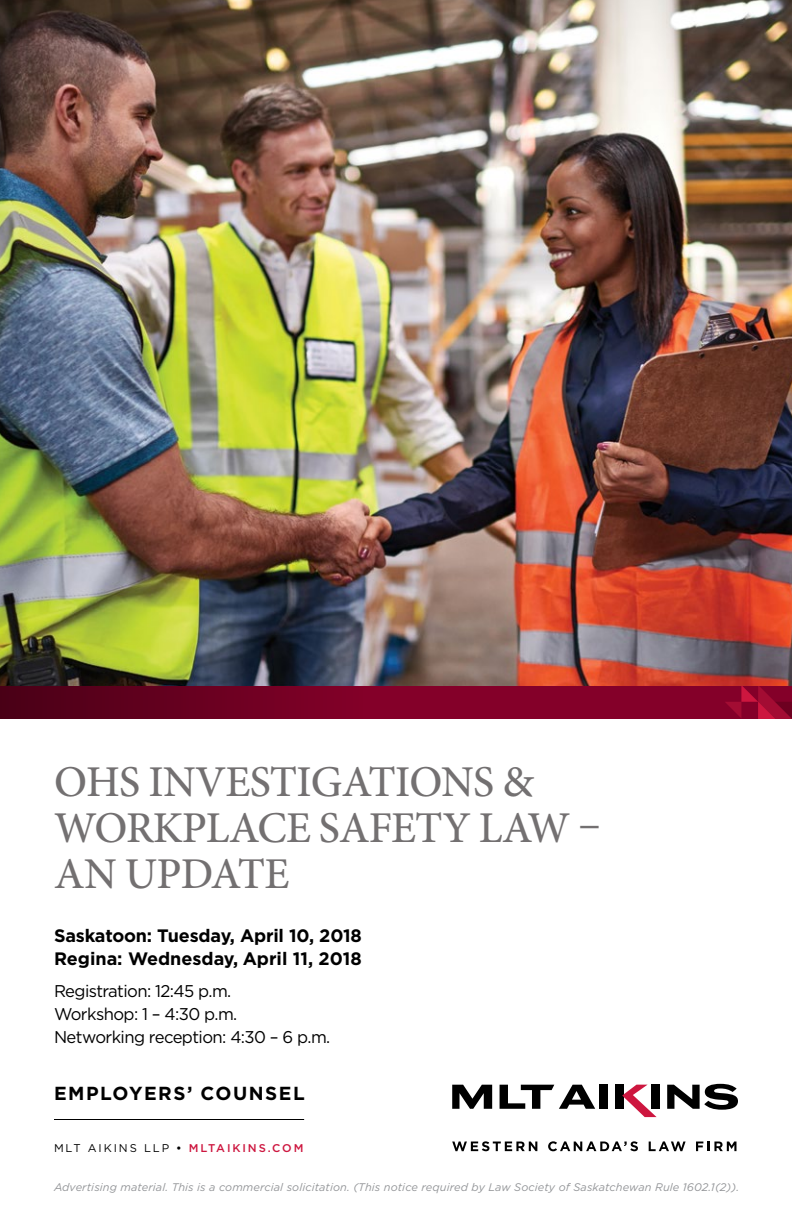
<style>
.page{position:relative;width:792px;height:1224px;background:#fff}
.page>*{position:absolute;margin:0;border:0;box-sizing:border-box;transform-origin:0 0}
.t1{font:500 44px/46px "Minion Pro";letter-spacing:-.02em;color:#737071}
.t2{font:700 18.8px "Gotham HTF";letter-spacing:.08em;color:#000}
.t3{font:700 18px/23px "Gotham HTF";letter-spacing:-.01em;color:#000}
.t4{font:17px/23px "Gotham HTF";letter-spacing:-.035em;color:#000}
.t5{font:500 11.2px "Gotham HTF";letter-spacing:.17em;color:#cd163f}
.t6{font:italic 11px "Gotham HTF";letter-spacing:.01em;color:#939598}
.s1{font-weight:400;color:#000}
.s2{color:#000}
</style>
<div class="page">
<div style="left:0;top:685px;width:792px;height:34px;background:#840029"></div>
<svg style="left:725px;top:685px;width:67px;height:34px"></svg>
<div style="left:0;top:685px;width:477px;height:34px;background:linear-gradient(to right,#4c0017,#8e002c)"></div>
<img style="left:0;top:0;width:792px;height:685px">
<div style="left:615px;top:1085px;width:8px;height:24px;background:#000"></div>
<svg style="left:452px;top:1085px;width:40px;height:24px"></svg>
<svg style="left:500px;top:1085px;width:95px;height:24px"></svg>
<div style="left:599px;top:1085px;width:8px;height:24px;background:#000"></div>
<div style="left:652px;top:1085px;width:8px;height:24px;background:#000"></div>
<svg style="left:667px;top:1084px;width:71px;height:26px"></svg>
<svg style="left:622px;top:1085px;width:35px;height:32px"></svg>
<svg style="left:452px;top:1141px;width:85px;height:10px"></svg>
<svg style="left:548px;top:1141px;width:90px;height:10px"></svg>
<svg style="left:649px;top:1141px;width:37px;height:10px"></svg>
<svg style="left:696px;top:1142px;width:40px;height:9px"></svg>
<hr style="left:54px;top:1119px;width:250px;height:1px;background:#000">
<h1 class="t1" style="left:54px;top:759px;width:548px">OHS INVESTIGATIONS &amp;<br>WORKPLACE SAFETY LAW –<br>AN UPDATE</h1>
<h3 class="t3" style="left:54px;top:923px;width:309px">Saskatoon: Tuesday, April 10, 2018<br>Regina: Wednesday, April 11, 2018</h3>
<h3 class="t4" style="left:54px;top:979px;width:278px">Registration: 12:45 p.m.<br>Workshop: 1 – 4:30 p.m.<br>Networking reception: 4:30 – 6 p.m.</h3>
<h2 class="t2" style="left:54px;top:1082px;width:252px">EMPLOYERS’ COUNSEL</h2>
<p class="t5" style="left:54px;top:1142px;width:251px"><span class="s1">MLT AIKINS LLP</span> <span class="s2">•</span> MLTAIKINS.COM</p>
<p class="t6" style="left:54px;top:1181px;width:687px">Advertising material. This is a commercial solicitation. (This notice required by Law Society of Saskatchewan Rule 1602.1(2)).</p>
</div>
